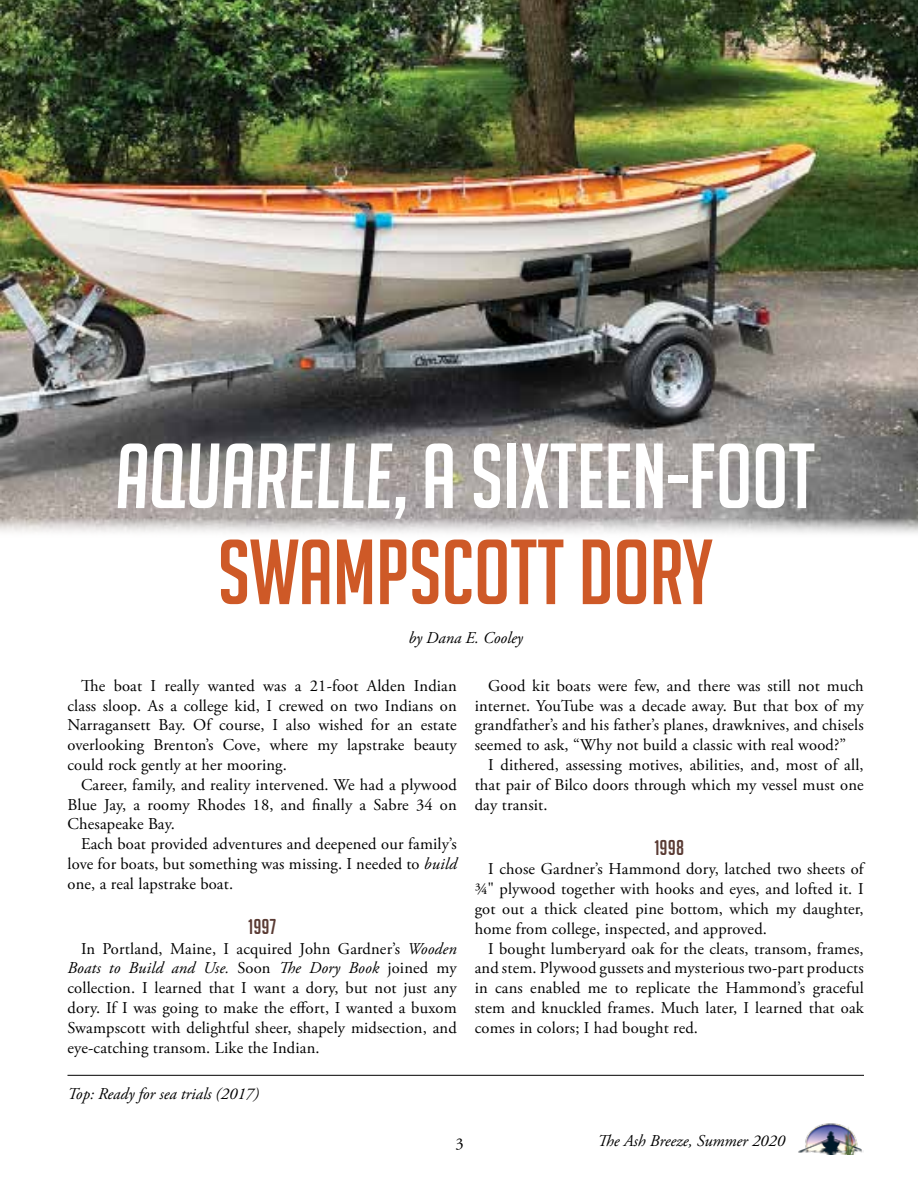
<style>
.page{position:relative;width:918px;height:1188px;background:#fff}
.page>*{position:absolute;margin:0;border:0;box-sizing:border-box;transform-origin:0 0}
.t1{font:90px/96px "Big Noodle Titling";color:#ce5927;text-align:center}
.t2{font:21px "Big Noodle Titling";letter-spacing:.01em;color:#5a3b34}
.t3{font:16.5px/19.8px "Adobe Garamond Pro";letter-spacing:.01em;color:#000;text-align:justify}
.t4{font:italic 16.5px "Adobe Garamond Pro";color:#000}
.s1{font-style:italic;color:#fff}
.s2{color:#fff}
.s3{font-style:italic}
</style>
<div class="page">
<img style="left:798px;top:1123px;width:66px;height:31px">
<img style="left:0;top:0;width:918px;height:534px">
<hr style="left:68px;top:1075px;width:796px;height:1px;background:#000">
<h1 class="t1" style="left:116px;top:428px;width:701px"><span class="s1">AQUARELLE,</span> <span class="s2">A SIXTEEN-FOOT<br></span>SWAMPSCOTT DORY</h1>
<p class="t4" style="left:409px;top:628px;width:116px">by Dana E. Cooley</p>
<p class="t3" style="left:68px;top:676px;width:391px;text-indent:13px">The boat I really wanted was a 21-foot Alden Indian class sloop. As a college kid, I crewed on two Indians on Narragansett Bay. Of course, I also wished for an estate overlooking Brenton’s Cove, where my lapstrake beauty could rock gently at her mooring.</p>
<p class="t3" style="left:68px;top:775px;width:391px;text-indent:13px">Career, family, and reality intervened. We had a plywood Blue Jay, a roomy Rhodes 18, and finally a Sabre 34 on Chesapeake Bay.</p>
<p class="t3" style="left:68px;top:835px;width:391px;text-indent:13px">Each boat provided adventures and deepened our family’s love for boats, but something was missing. I needed to <span class="s3">build </span>one, a real lapstrake boat.</p>
<p class="t2" style="left:248px;top:915px;width:30px">1997</p>
<p class="t3" style="left:68px;top:939px;width:391px;text-indent:13px">In Portland, Maine, I acquired John Gardner’s <span class="s3">Wooden Boats to Build and Use.</span> Soon <span class="s3">The Dory Book</span> joined my collection. I learned that I want a dory, but not just any dory. If I was going to make the effort, I wanted a buxom Swampscott with delightful sheer, shapely midsection, and eye-catching transom. Like the Indian.</p>
<p class="t3" style="left:475px;top:676px;width:391px;text-indent:13px">Good kit boats were few, and there was still not much internet. YouTube was a decade away. But that box of my grandfather’s and his father’s planes, drawknives, and chisels seemed to ask, “Why not build a classic with real wood?”</p>
<p class="t3" style="left:475px;top:755px;width:390px;text-indent:13px">I dithered, assessing motives, abilities, and, most of all, that pair of Bilco doors through which my vessel must one day transit.</p>
<p class="t2" style="left:654px;top:836px;width:31px">1998</p>
<p class="t3" style="left:475px;top:860px;width:391px;text-indent:13px">I chose Gardner’s Hammond dory, latched two sheets of ¾" plywood together with hooks and eyes, and lofted it. I got out a thick cleated pine bottom, which my daughter, home from college, inspected, and approved.</p>
<p class="t3" style="left:475px;top:939px;width:391px;text-indent:13px">I bought lumberyard oak for the cleats, transom, frames, and stem. Plywood gussets and mysterious two-part products in cans enabled me to replicate the Hammond’s graceful stem and knuckled frames. Much later, I learned that oak comes in colors; I had bought red.</p>
<p class="t4" style="left:68px;top:1084px;width:193px">Top: Ready for sea trials (2017)</p>
<p class="t3" style="left:456px;top:1134px;width:10px">3</p>
<p class="t4" style="left:597px;top:1131px;width:189px">The Ash Breeze, Summer 2020</p>
</div>
